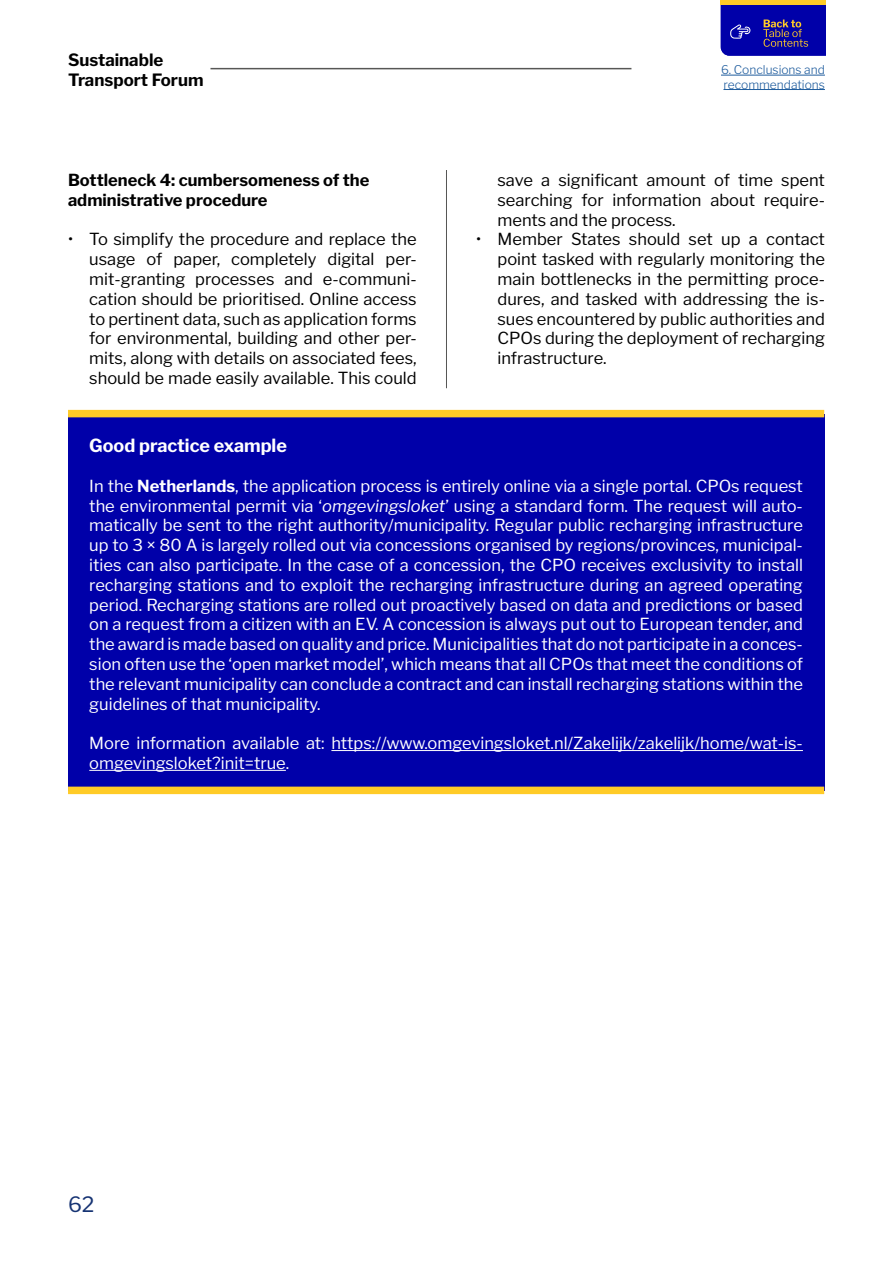
<style>
.page{position:relative;width:893px;height:1263px;background:#fff}
.page>*{position:absolute;margin:0;border:0;box-sizing:border-box;transform-origin:0 0}
.t1{font:21px "Libre Franklin";color:#163373}
.Box_title_white{font:700 18px "Libre Franklin";color:#fff}
.t2{font:700 16.8px/20.2px "Libre Franklin";color:#000}
.Box_body_white{font:16.5px/19.8px "Libre Franklin";color:#fff;text-align:justify}
.t3{font:16.5px/19.8px "Libre Franklin";color:#000;text-align:justify}
.Title_3_nn{font:700 16.5px/19.8px "Libre Franklin";color:#000}
.t4{font:300 12px/14.4px "Libre Franklin";color:#205d9e}
.s1{font-weight:700}
.s2{font-style:italic}
</style>
<div class="page">
<svg style="left:721px;top:0;width:105px;height:56px"></svg>
<hr style="left:210px;top:68px;width:421px;height:1px;background:#575756">
<hr style="left:721px;top:75px;width:104px;height:1px;background:#205d9e">
<hr style="left:723px;top:89px;width:102px;height:1px;background:#205d9e">
<div style="left:68px;top:414px;width:756px;height:376px;background:#0000a9"></div>
<div style="left:68px;top:410px;width:756px;height:7px;background:#ffcb27"></div>
<div style="left:68px;top:787px;width:756px;height:7px;background:#ffcb27"></div>
<hr style="left:331px;top:750px;width:472px;height:1px;background:#fff">
<hr style="left:89px;top:770px;width:197px;height:1px;background:#fff">
<hr style="left:446px;top:170px;width:1px;height:218px;background:#575756">
<p class="t2" style="left:68px;top:48px;width:137px">Sustainable<br>Transport Forum</p>
<p class="t4" style="left:721px;top:62px;width:105px">6. Conclusions and recommendations</p>
<p class="Title_3_nn" style="left:68px;top:169px;width:303px">Bottleneck 4: cumbersomeness of the administrative procedure</p>
<p class="t3" style="left:89px;top:228px;width:329px;text-indent:-21px">• To simplify the procedure and replace the usage of paper, completely digital per&shy;mit-granting processes and e-communi&shy;cation should be prioritised. Online access to pertinent data, such as application forms for environmental, building and other per&shy;mits, along with details on associated fees, should be made easily available. This could</p>
<p class="t3" style="left:497px;top:169px;width:329px">save a significant amount of time spent searching for information about require&shy;ments and the process.</p>
<p class="t3" style="left:497px;top:228px;width:329px;text-indent:-21px">• Member States should set up a contact point tasked with regularly monitoring the main bottlenecks in the permitting proce&shy;dures, and tasked with addressing the is&shy;sues encountered by public authorities and CPOs during the deployment of recharging infrastructure.</p>
<p class="Box_title_white" style="left:89px;top:431px;width:199px">Good practice example</p>
<p class="Box_body_white" style="left:89px;top:474px;width:715px">In the <span class="s1">Netherlands</span>, the application process is entirely online via a single portal. CPOs request the environmental permit via ‘<span class="s2">omgevingsloket</span>’ using a standard form. The request will auto&shy;matically be sent to the right authority/municipality. Regular public recharging infrastructure up to 3 × 80 A is largely rolled out via concessions organised by regions/provinces, municipal&shy;ities can also participate. In the case of a concession, the CPO receives exclusivity to install recharging stations and to exploit the recharging infrastructure during an agreed operating period. Recharging stations are rolled out proactively based on data and predictions or based on a request from a citizen with an EV. A concession is always put out to European tender, and the award is made based on quality and price. Municipalities that do not participate in a conces&shy;sion often use the ‘open market model’, which means that all CPOs that meet the conditions of the relevant municipality can conclude a contract and can install recharging stations within the guidelines of that municipality.</p>
<p class="Box_body_white" style="left:89px;top:732px;width:715px">More information available at: https://www.omgevingsloket.nl/Zakelijk/zakelijk/home/wat-is&shy;omgevingsloket?init=true.</p>
<p class="t1" style="left:68px;top:1187px;width:28px">62</p>
</div>
